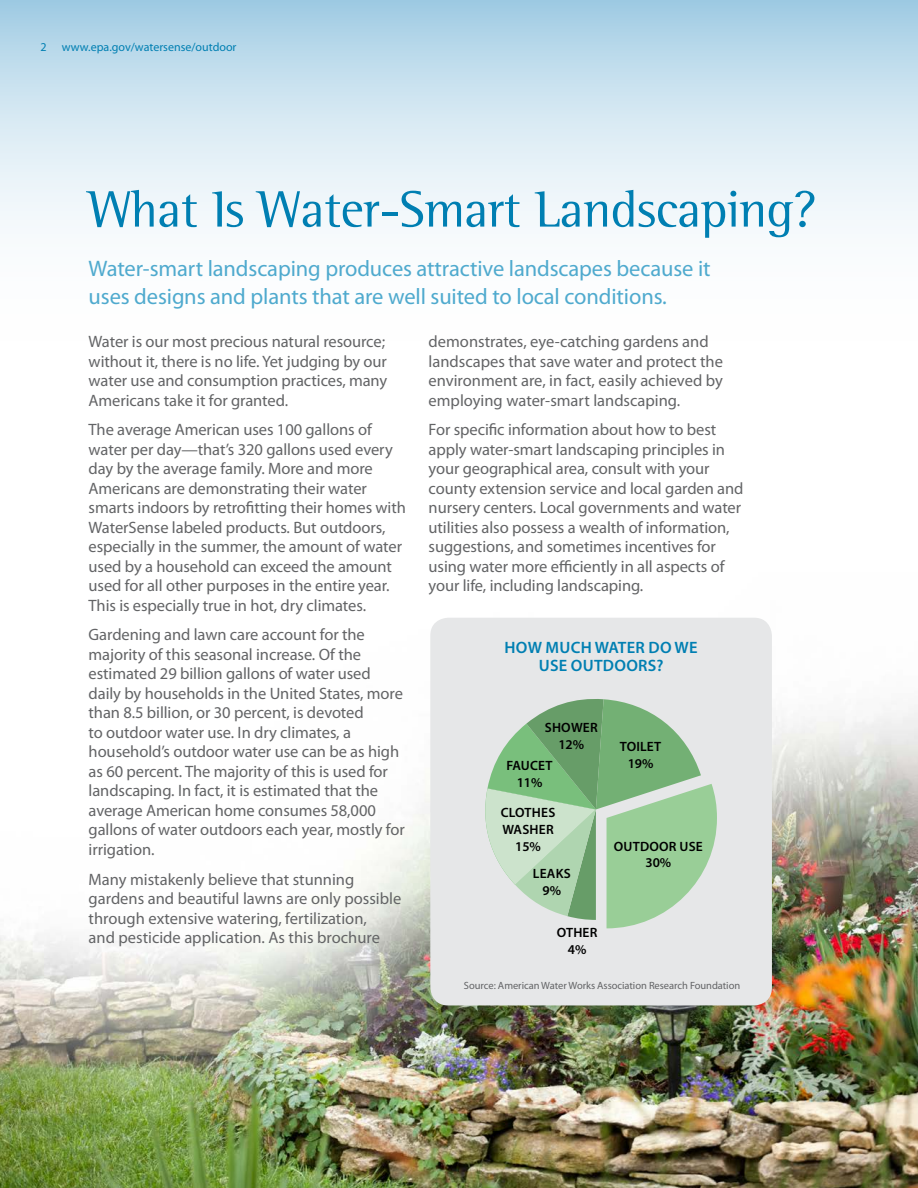
<style>
.page{position:relative;width:918px;height:1188px;background:#fff}
.page>*{position:absolute;margin:0;border:0;box-sizing:border-box;transform-origin:0 0}
.section_title{font:52.5px "Rotis Semi Serif Std";letter-spacing:-.015em;color:#007fb2}
.sub_head{font:22.5px/28.5px "Myriad Pro";letter-spacing:-.005em;color:#4faace}
.body{font:16.5px/19.5px "Myriad Pro";letter-spacing:-.005em;color:#636466}
.section_head{font:600 16.5px/18px "Myriad Pro";letter-spacing:.015em;color:#007fb2;text-align:center}
.section_head-2{font:600 13.5px/17.1px "Myriad Pro";letter-spacing:.015em;color:#000;text-align:center}
.t1{font:12px "Myriad Pro";color:#007fb2}
.body-2{font:10.5px "Myriad Pro";letter-spacing:-.005em;color:#636466}
</style>
<div class="page">
<svg style="left:0;top:0;width:918px;height:228px;background:#d1e5f1"></svg>
<img style="left:0;top:618px;width:918px;height:570px">
<div style="left:430px;top:618px;width:342px;height:387px;background:#e6e7e8;border-radius:18px"></div>
<svg style="left:485px;top:699px;width:232px;height:229px"></svg>
<p class="t1" style="left:40px;top:40px;width:8px">2</p>
<p class="t1" style="left:62px;top:40px;width:176px">www.epa.gov/watersense/outdoor</p>
<p class="section_title" style="left:89px;top:178px;width:730px">What Is Water-Smart Landscaping?</p>
<p class="sub_head" style="left:89px;top:254px;width:624px">Water-smart landscaping produces attractive landscapes because it uses designs and plants that are well suited to local conditions.</p>
<p class="body" style="left:89px;top:332px;width:300px">Water is our most precious natural resource; without it, there is no life. Yet judging by our water use and consumption practices, many Americans take it for granted.</p>
<p class="body" style="left:89px;top:420px;width:319px">The average American uses 100 gallons of water per day—that’s 320 gallons used every day by the average family. More and more Americans are demonstrating their water smarts indoors by retrofitting their homes with WaterSense labeled products. But outdoors, especially in the summer, the amount of water used by a household can exceed the amount used for all other purposes in the entire year.<br>This is especially true in hot, dry climates.</p>
<p class="body" style="left:89px;top:625px;width:318px">Gardening and lawn care account for the majority of this seasonal increase. Of the estimated 29 billion gallons of water used daily by households in the United States, more than 8.5 billion, or 30 percent, is devoted<br>to outdoor water use. In dry climates, a household’s outdoor water use can be as high as 60 percent. The majority of this is used for landscaping. In fact, it is estimated that the average American home consumes 58,000 gallons of water outdoors each year, mostly for irrigation.</p>
<p class="body" style="left:89px;top:870px;width:314px">Many mistakenly believe that stunning gardens and beautiful lawns are only possible through extensive watering, fertilization,<br>and pesticide application. As this brochure</p>
<p class="body" style="left:429px;top:332px;width:296px">demonstrates, eye-catching gardens and landscapes that save water and protect the environment are, in fact, easily achieved by employing water-smart landscaping.</p>
<p class="body" style="left:429px;top:420px;width:316px">For specific information about how to best apply water-smart landscaping principles in your geographical area, consult with your county extension service and local garden and nursery centers. Local governments and water utilities also possess a wealth of information, suggestions, and sometimes incentives for using water more efficiently in all aspects of your life, including landscaping.</p>
<p class="section_head" style="left:505px;top:639px;width:195px">HOW MUCH WATER DO WE<br>USE OUTDOORS?</p>
<p class="section_head-2" style="left:545px;top:719px;width:54px">SHOWER<br>12%</p>
<p class="section_head-2" style="left:506px;top:757px;width:48px">FAUCET<br>11%</p>
<p class="section_head-2" style="left:501px;top:804px;width:56px">CLOTHES<br>WASHER<br>15%</p>
<p class="section_head-2" style="left:533px;top:865px;width:39px">LEAKS<br>9%</p>
<p class="section_head-2" style="left:557px;top:924px;width:42px">OTHER<br>4%</p>
<p class="section_head-2" style="left:620px;top:738px;width:43px">TOILET<br>19%</p>
<p class="section_head-2" style="left:614px;top:839px;width:90px;line-height:16.2px">OUTDOOR USE<br>30%</p>
<p class="body-2" style="left:464px;top:980px;width:278px">Source: American Water Works Association Research Foundation</p>
</div>
